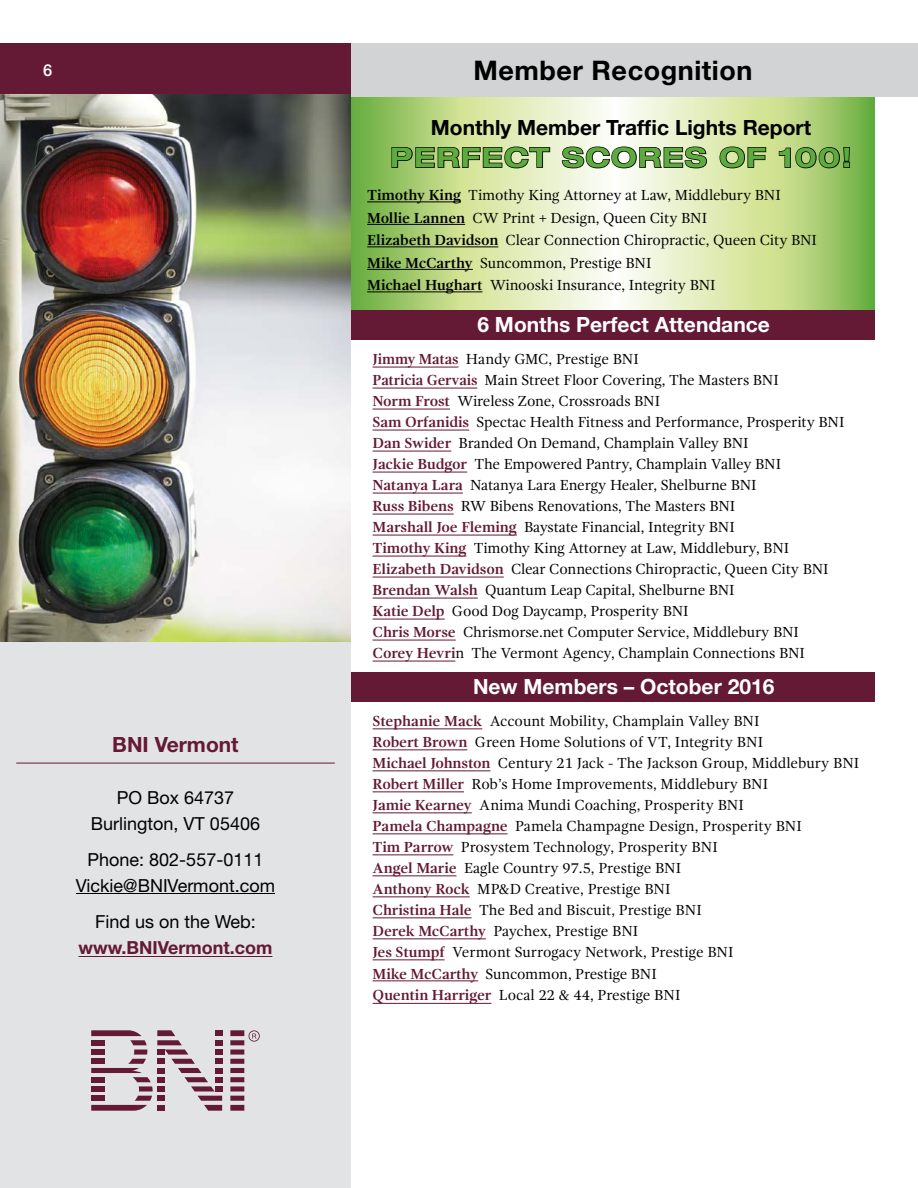
<style>
.page{position:relative;width:918px;height:1188px;background:#fff}
.page>*{position:absolute;margin:0;border:0;box-sizing:border-box;transform-origin:0 0}
.t1{font:700 expanded 27px "Helvetica Neue";letter-spacing:.05em;color:#5dab3e}
.t2{font:700 27px "Helvetica Neue";letter-spacing:.02em;color:#000}
.t3{font:700 21px "Helvetica Neue";color:#fff}
.t4{font:700 21px "Helvetica Neue";color:#000}
.t5{font:700 21px "Helvetica Neue";color:#641934}
.t6{font:18px/25.5px "Helvetica Neue";color:#000;text-align:center}
.t7{font:700 18px "Helvetica Neue";color:#641934}
.t8{font:500 16.5px "Helvetica Neue";color:#fff}
.t9{font:15px/21px "Gandhi Serif";letter-spacing:-.01em;color:#000}
.s1{font-weight:700}
.s2{font-weight:700;color:#641934}
</style>
<div class="page">
<div style="left:323px;top:672px;width:552px;height:30px;background:#641934"></div>
<svg style="left:351px;top:97px;width:524px;height:213px"></svg>
<div style="left:331px;top:310px;width:544px;height:30px;background:#641934"></div>
<hr style="left:373px;top:367px;width:85px;height:1px;background:#641934">
<hr style="left:373px;top:388px;width:104px;height:1px;background:#641934">
<hr style="left:373px;top:409px;width:77px;height:1px;background:#641934">
<hr style="left:373px;top:430px;width:96px;height:1px;background:#641934">
<hr style="left:373px;top:451px;width:78px;height:1px;background:#641934">
<hr style="left:373px;top:472px;width:94px;height:1px;background:#641934">
<hr style="left:373px;top:493px;width:90px;height:1px;background:#641934">
<hr style="left:373px;top:514px;width:81px;height:1px;background:#641934">
<hr style="left:373px;top:535px;width:144px;height:1px;background:#641934">
<hr style="left:373px;top:556px;width:93px;height:1px;background:#641934">
<hr style="left:373px;top:577px;width:131px;height:1px;background:#641934">
<hr style="left:373px;top:598px;width:105px;height:1px;background:#641934">
<hr style="left:373px;top:619px;width:72px;height:1px;background:#641934">
<hr style="left:373px;top:640px;width:83px;height:1px;background:#641934">
<hr style="left:373px;top:661px;width:82px;height:1px;background:#641934">
<hr style="left:373px;top:728px;width:109px;height:1px;background:#641934">
<hr style="left:373px;top:749px;width:94px;height:1px;background:#641934">
<hr style="left:373px;top:770px;width:117px;height:1px;background:#641934">
<hr style="left:373px;top:791px;width:91px;height:1px;background:#641934">
<hr style="left:373px;top:812px;width:99px;height:1px;background:#641934">
<hr style="left:373px;top:833px;width:135px;height:1px;background:#641934">
<hr style="left:373px;top:854px;width:80px;height:1px;background:#641934">
<hr style="left:373px;top:875px;width:84px;height:1px;background:#641934">
<hr style="left:373px;top:896px;width:97px;height:1px;background:#641934">
<hr style="left:373px;top:917px;width:99px;height:1px;background:#641934">
<hr style="left:373px;top:938px;width:113px;height:1px;background:#641934">
<hr style="left:373px;top:959px;width:72px;height:1px;background:#641934">
<hr style="left:373px;top:980px;width:105px;height:1px;background:#641934">
<hr style="left:373px;top:1003px;width:118px;height:1px;background:#641934">
<hr style="left:367px;top:202px;width:94px;height:1px;background:#000">
<hr style="left:367px;top:224px;width:98px;height:1px;background:#000">
<hr style="left:367px;top:247px;width:131px;height:1px;background:#000">
<hr style="left:367px;top:269px;width:106px;height:1px;background:#000">
<hr style="left:367px;top:292px;width:115px;height:1px;background:#000">
<svg style="left:391px;top:146px;width:160px;height:23px"></svg>
<svg style="left:561px;top:146px;width:147px;height:23px"></svg>
<svg style="left:719px;top:146px;width:48px;height:23px"></svg>
<svg style="left:778px;top:146px;width:73px;height:23px"></svg>
<div style="left:351px;top:43px;width:567px;height:54px;background:#d1d3d4"></div>
<div style="left:0;top:89px;width:351px;height:1099px;background:#e2e3e4"></div>
<div style="left:0;top:43px;width:351px;height:54px;background:#641934"></div>
<img style="left:0;top:94px;width:351px;height:548px">
<hr style="left:16px;top:763px;width:319px;height:1px;background:#641934">
<hr style="left:76px;top:893px;width:199px;height:1px;background:#000">
<hr style="left:79px;top:956px;width:193px;height:1px;background:#641934">
<svg style="left:230px;top:1030px;width:30px;height:81px"></svg>
<svg style="left:91px;top:1030px;width:131px;height:81px"></svg>
<p class="t8" style="left:43px;top:60px;width:11px">6</p>
<h1 class="t2" style="left:473px;top:53px;width:281px">Member Recognition</h1>
<h2 class="t5" style="left:112px;top:731px;width:128px">BNI Vermont</h2>
<p class="t6" style="left:91px;top:785px;width:171px">PO Box 64737<br>Burlington, VT 05406</p>
<p class="t6" style="left:76px;top:847px;width:201px">Phone: 802-557-0111<br>Vickie@BNIVermont.com</p>
<p class="t6" style="left:95px;top:909px;width:162px">Find us on the Web:</p>
<p class="t7" style="left:79px;top:936px;width:195px">www.BNIVermont.com</p>
<h2 class="t4" style="left:431px;top:114px;width:382px">Monthly Member Traffic Lights Report</h2>
<h1 class="t1" style="left:390px;top:141px;width:463px">PERFECT SCORES OF 100!</h1>
<p class="t9" style="left:367px;top:184px;width:451px;line-height:22.5px"><span class="s1">Timothy King</span> Timothy King Attorney at Law, Middlebury BNI <span class="s1">Mollie Lannen</span> CW Print + Design, Queen City BNI<br><span class="s1">Elizabeth Davidson</span> Clear Connection Chiropractic, Queen City BNI <span class="s1">Mike McCarthy</span> Suncommon, Prestige BNI<br><span class="s1">Michael Hughart</span> Winooski Insurance, Integrity BNI</p>
<h2 class="t3" style="left:477px;top:312px;width:294px">6 Months Perfect Attendance</h2>
<p class="t9" style="left:373px;top:349px;width:473px"><span class="s2">Jimmy Matas</span> Handy GMC, Prestige BNI<br><span class="s2">Patricia Gervais</span> Main Street Floor Covering, The Masters BNI<br><span class="s2">Norm Frost</span> Wireless Zone, Crossroads BNI<br><span class="s2">Sam Orfanidis</span> Spectac Health Fitness and Performance, Prosperity BNI <span class="s2">Dan Swider</span> Branded On Demand, Champlain Valley BNI<br><span class="s2">Jackie Budgor</span> The Empowered Pantry, Champlain Valley BNI<br><span class="s2">Natanya Lara</span> Natanya Lara Energy Healer, Shelburne BNI<br><span class="s2">Russ Bibens</span> RW Bibens Renovations, The Masters BNI<br><span class="s2">Marshall Joe Fleming</span> Baystate Financial, Integrity BNI<br><span class="s2">Timothy King</span> Timothy King Attorney at Law, Middlebury, BNI <span class="s2">Elizabeth Davidson</span> Clear Connections Chiropractic, Queen City BNI <span class="s2">Brendan Walsh</span> Quantum Leap Capital, Shelburne BNI<br><span class="s2">Katie Delp</span> Good Dog Daycamp, Prosperity BNI<br><span class="s2">Chris Morse</span> Chrismorse.net Computer Service, Middlebury BNI<br><span class="s2">Corey Hevri</span>n The Vermont Agency, Champlain Connections BNI</p>
<h2 class="t3" style="left:473px;top:674px;width:303px">New Members – October 2016</h2>
<p class="t9" style="left:373px;top:710px;width:488px"><span class="s2">Stephanie Mack</span> Account Mobility, Champlain Valley BNI<br><span class="s2">Robert Brown</span> Green Home Solutions of VT, Integrity BNI<br><span class="s2">Michael Johnston</span> Century 21 Jack - The Jackson Group, Middlebury BNI <span class="s2">Robert Miller</span> Rob’s Home Improvements, Middlebury BNI<br><span class="s2">Jamie Kearney</span> Anima Mundi Coaching, Prosperity BNI<br><span class="s2">Pamela Champagne</span> Pamela Champagne Design, Prosperity BNI<br><span class="s2">Tim Parrow</span> Prosystem Technology, Prosperity BNI<br><span class="s2">Angel Marie</span> Eagle Country 97.5, Prestige BNI<br><span class="s2">Anthony Rock</span> MP&amp;D Creative, Prestige BNI<br><span class="s2">Christina Hale</span> The Bed and Biscuit, Prestige BNI<br><span class="s2">Derek McCarthy</span> Paychex, Prestige BNI<br><span class="s2">Jes Stumpf</span> Vermont Surrogacy Network, Prestige BNI</p>
<p class="t9" style="left:373px;top:964px;width:309px"><span class="s2">Mike McCarthy</span> Suncommon, Prestige BNI<br><span class="s2">Quentin Harriger</span> Local 22 &amp; 44, Prestige BNI</p>
</div>
